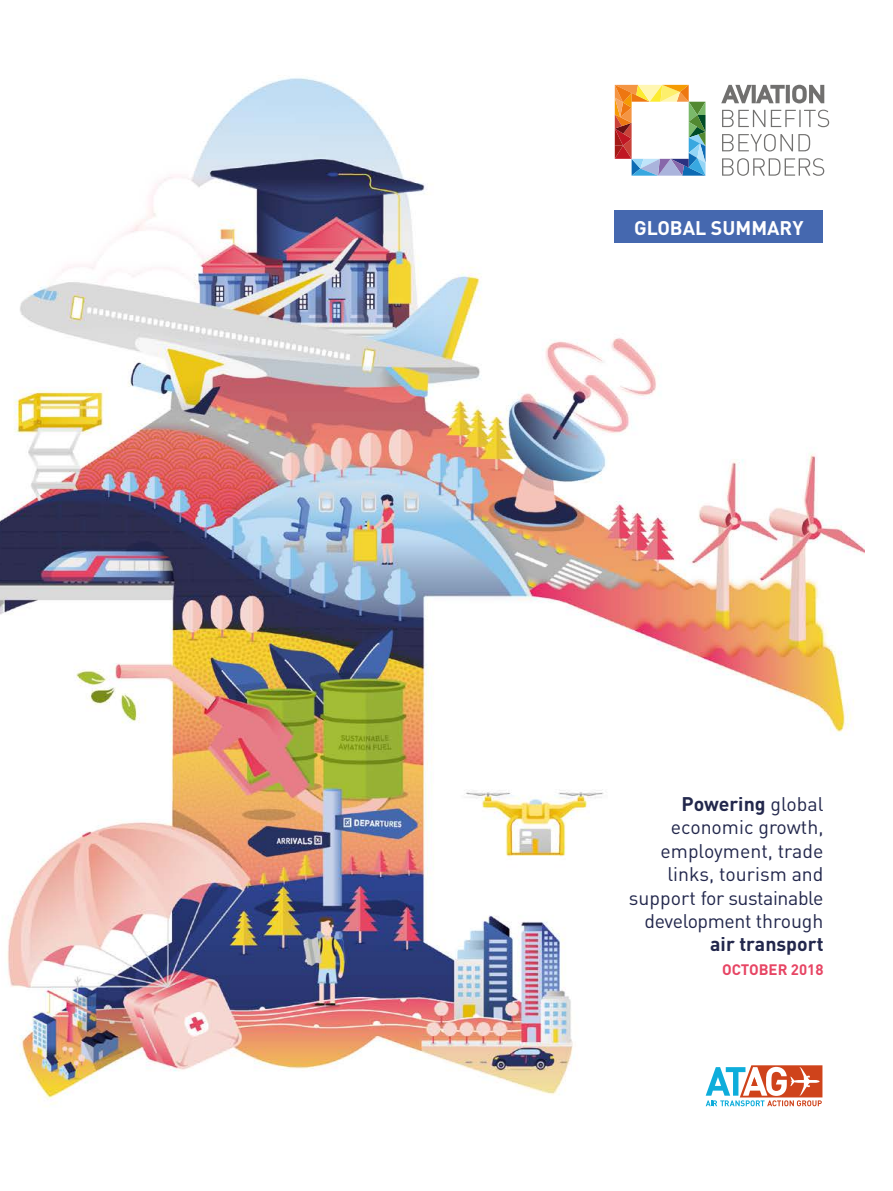
<style>
.page{position:relative;width:893px;height:1191px;background:#fff}
.page>*{position:absolute;margin:0;border:0;box-sizing:border-box;transform-origin:0 0}
.t1{font:19.5px/23.4px "DIN";color:#22274c;text-align:right}
.t2{font:700 19.5px "DIN";color:#fff}
.t3{font:700 19.5px "DIN";color:#22274c}
.t4{font:700 15px "DIN";color:#e74564}
.s1{font-weight:700}
</style>
<div class="page">
<img style="left:0;top:78px;width:864px;height:1029px">
<svg style="left:722px;top:158px;width:102px;height:18px"></svg>
<svg style="left:722px;top:134px;width:88px;height:17px"></svg>
<svg style="left:722px;top:110px;width:107px;height:17px"></svg>
<svg style="left:721px;top:85px;width:103px;height:18px"></svg>
<svg style="left:615px;top:85px;width:90px;height:91px"></svg>
<div style="left:615px;top:210px;width:208px;height:33px;background:#4568af"></div>
<svg style="left:706px;top:1065px;width:116px;height:41px"></svg>
<p class="t2" style="left:634px;top:215px;width:171px">GLOBAL SUMMARY</p>
<p class="t1" style="left:629px;top:792px;width:196px"><span class="s1">Powering</span> global economic growth, employment, trade links, tourism and support for sustainable development through</p>
<p class="t3" style="left:710px;top:931px;width:115px">air transport</p>
<p class="t4" style="left:722px;top:960px;width:103px">OCTOBER 2018</p>
</div>
